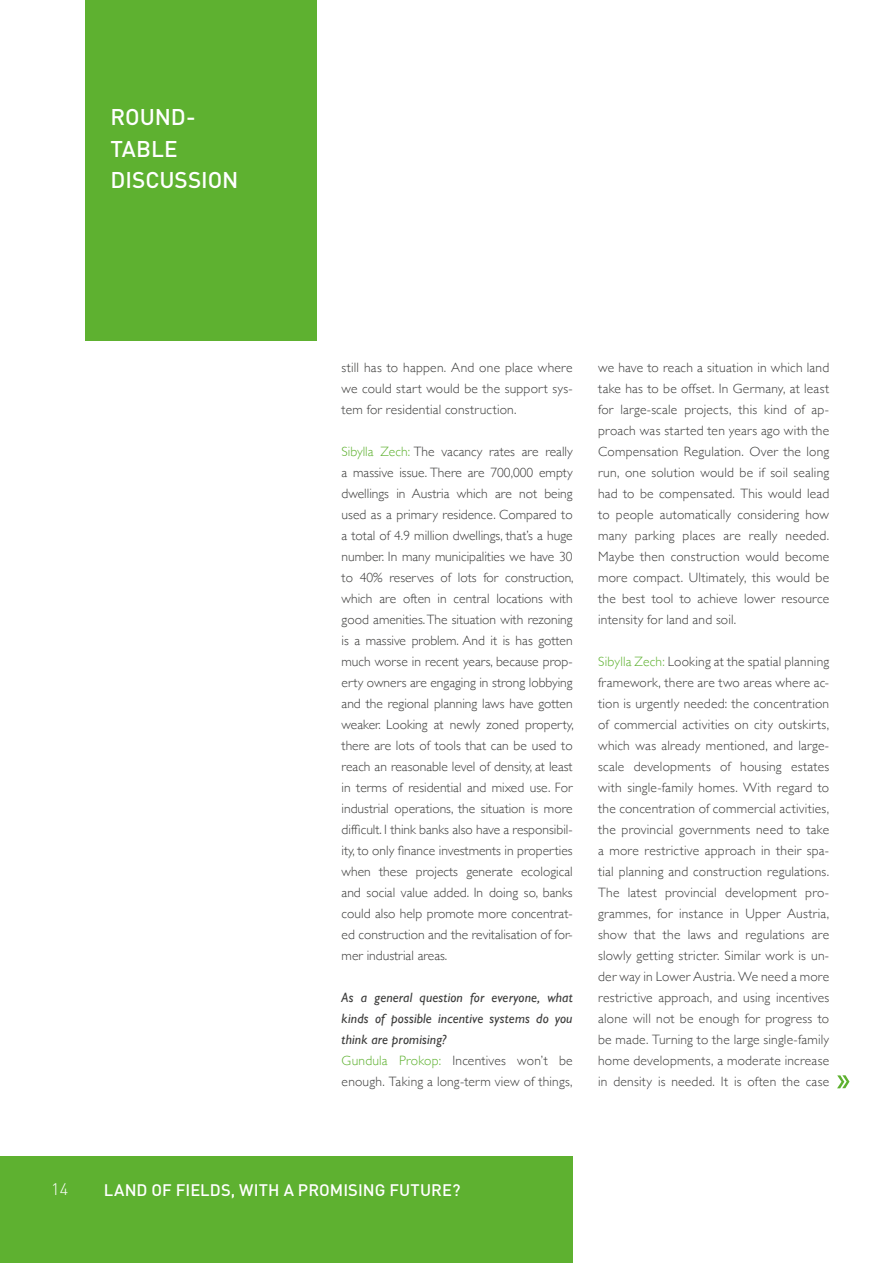
<style>
.page{position:relative;width:893px;height:1263px;background:#fff}
.page>*{position:absolute;margin:0;border:0;box-sizing:border-box;transform-origin:0 0}
.t1{font:500 22.5px "DIN";letter-spacing:-.005em;color:#fff}
.Rubrik_rechts{font:500 16.5px "DIN";letter-spacing:.005em;color:#fff}
.t2{font:300 16.5px "DIN";color:#fff}
.Fliesstext{font:300 13.5px/21px "Gill Sans";letter-spacing:.015em;color:#3c3c3b;text-align:justify}
.FRAGE_Interview{font:italic 13.5px/21px "Gill Sans";letter-spacing:.015em;color:#3c3c3b;text-align:justify}
.s1{color:#5eb130}
</style>
<div class="page">
<div style="left:0;top:1157px;width:573px;height:106px;background:#5eb130"></div>
<svg style="left:837px;top:1075px;width:12px;height:13px"></svg>
<div style="left:85px;top:0;width:231px;height:340px;background:#5eb130"></div>
<p class="t1" style="left:111px;top:103px;width:87px">ROUND-</p>
<p class="t1" style="left:111px;top:134px;width:69px">TABLE</p>
<p class="t1" style="left:111px;top:166px;width:129px">DISCUSSION</p>
<p class="Fliesstext" style="left:342px;top:356px;width:233px">still has to happen. And one place where we could start would be the support sys&shy;tem for residential construction.</p>
<p class="Fliesstext" style="left:342px;top:440px;width:234px"><span class="s1">Sibylla Zech:</span> The vacancy rates are really a massive issue. There are 700,000 empty dwellings in Austria which are not being used as a primary residence. Compared to a total of 4.9 million dwellings, that’s a huge number. In many municipalities we have 30 to 40% reserves of lots for construction, which are often in central locations with good amenities. The situation with rezoning is a massive problem. And it is has gotten much worse in recent years, because prop&shy;erty owners are engaging in strong lobbying and the regional planning laws have gotten weaker. Looking at newly zoned property, there are lots of tools that can be used to reach an reasonable level of density, at least in terms of residential and mixed use. For industrial operations, the situation is more difficult. I think banks also have a responsibil&shy;ity, to only finance investments in properties when these projects generate ecological and social value added. In doing so, banks could also help promote more concentrat&shy;ed construction and the revitalisation of for&shy;mer industrial areas.</p>
<p class="FRAGE_Interview" style="left:342px;top:987px;width:233px">As a general question for everyone, what kinds of possible incentive systems do you think are promising?</p>
<p class="Fliesstext" style="left:342px;top:1049px;width:233px"><span class="s1">Gundula Prokop:</span> Incentives won’t be enough. Taking a long-term view of things,</p>
<p class="Fliesstext" style="left:598px;top:356px;width:233px">we have to reach a situation in which land take has to be offset. In Germany, at least for large-scale projects, this kind of ap&shy;proach was started ten years ago with the Compensation Regulation. Over the long run, one solution would be if soil sealing had to be compensated. This would lead to people automatically considering how many parking places are really needed.<br>Maybe then construction would become more compact. Ultimately, this would be the best tool to achieve lower resource intensity for land and soil.</p>
<p class="Fliesstext" style="left:598px;top:650px;width:233px"><span class="s1">Sibylla Zech:</span> Looking at the spatial planning framework, there are two areas where ac&shy;tion is urgently needed: the concentration of commercial activities on city outskirts, which was already mentioned, and large&shy;scale developments of housing estates with single-family homes. With regard to the concentration of commercial activities, the provincial governments need to take a more restrictive approach in their spa&shy;tial planning and construction regulations.<br>The latest provincial development pro&shy;grammes, for instance in Upper Austria, show that the laws and regulations are slowly getting stricter. Similar work is un&shy;der way in Lower Austria. We need a more restrictive approach, and using incentives alone will not be enough for progress to be made. Turning to the large single-family home developments, a moderate increase in density is needed. It is often the case</p>
<p class="t2" style="left:51px;top:1179px;width:18px">14</p>
<p class="Rubrik_rechts" style="left:104px;top:1179px;width:358px">LAND OF FIELDS, WITH A PROMISING FUTURE?</p>
</div>
